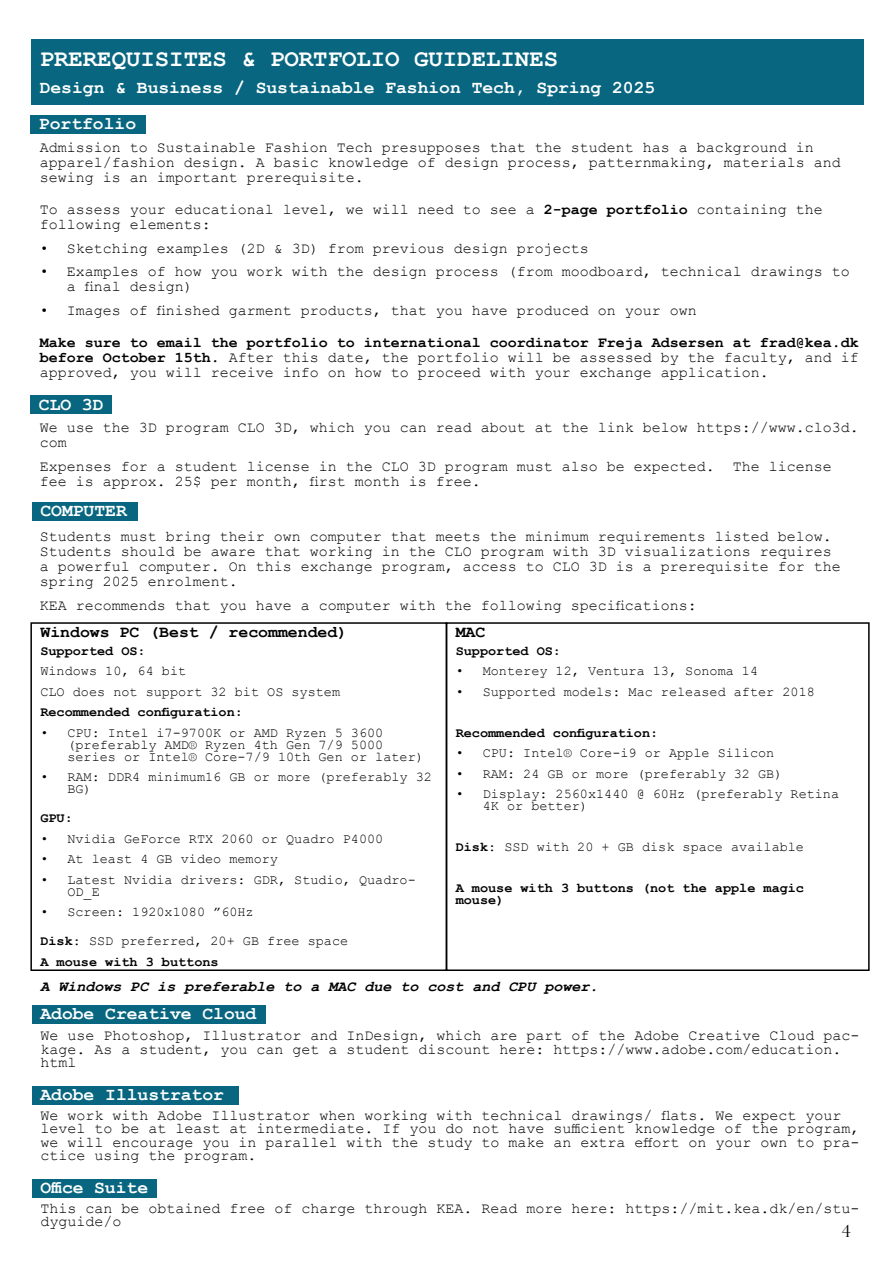
<style>
.page{position:relative;width:893px;height:1263px;background:#fff}
.page>*{position:absolute;margin:0;border:0;box-sizing:border-box;transform-origin:0 0}
.t1{font:700 24px "Courier New";color:#fff}
.t2{font:700 18px "Courier New";color:#fff}
.t3{font:700 16.5px "Courier New";color:#000}
.t4{font:16.5px "Felix Titling";color:#000}
.t5{font:15px/15px "Courier New";color:#000}
.t6{font:italic 700 15px "Courier New";color:#000}
.t7{font:13.5px/12px "Courier New";color:#000}
.t8{font:700 13.5px/12px "Courier New";color:#000}
.s1{font-weight:700}
</style>
<div class="page">
<div style="left:31px;top:40px;width:832px;height:65px;background:#086680"></div>
<div style="left:30px;top:622px;width:417px;height:349px;border:2px solid #000"></div>
<div style="left:446px;top:622px;width:424px;height:349px;border:2px solid #000"></div>
<div style="left:30px;top:115px;width:116px;height:19px;background:#086680"></div>
<div style="left:30px;top:395px;width:82px;height:19px;background:#086680"></div>
<div style="left:32px;top:502px;width:105px;height:19px;background:#086680"></div>
<div style="left:32px;top:1005px;width:234px;height:19px;background:#086680"></div>
<div style="left:32px;top:1086px;width:207px;height:19px;background:#086680"></div>
<div style="left:32px;top:1179px;width:125px;height:19px;background:#086680"></div>
<h1 class="t1" style="left:40px;top:44px;width:520px">PREREQUISITES &amp; PORTFOLIO GUIDELINES</h1>
<p class="t2" style="left:40px;top:76px;width:617px">Design &amp; Business / Sustainable Fashion Tech, Spring 2025</p>
<p class="t2" style="left:39px;top:112px;width:99px">Portfolio</p>
<p class="t5" style="left:40px;top:139px;width:802px">Admission to Sustainable Fashion Tech presupposes that the student has a background in apparel/fashion design. A basic knowledge of design process, patternmaking, materials and sewing is an important prerequisite.</p>
<p class="t5" style="left:40px;top:201px;width:785px">To assess your educational level, we will need to see a <span class="s1">2-page portfolio</span> containing the following elements:</p>
<p class="t5" style="left:40px;top:240px;width:551px">• Sketching examples (2D &amp; 3D) from previous design projects</p>
<p class="t5" style="left:67px;top:263px;width:784px;text-indent:-27px">• Examples of how you work with the design process (from moodboard, technical drawings to a final design)</p>
<p class="t5" style="left:40px;top:302px;width:658px">• Images of finished garment products, that you have produced on your own</p>
<p class="t5" style="left:40px;top:334px;width:821px;text-align:justify"><span class="s1">Make sure to email the portfolio to international coordinator Freja Adsersen at frad@kea.dk before October 15th.</span> After this date, the portfolio will be assessed by the faculty, and if approved, you will receive info on how to proceed with your exchange application.</p>
<p class="t2" style="left:39px;top:393px;width:66px">CLO 3D</p>
<p class="t5" style="left:40px;top:419px;width:820px">We use the 3D program CLO 3D, which you can read about at the link below https://www.clo3d. com</p>
<p class="t5" style="left:40px;top:458px;width:793px">Expenses for a student license in the CLO 3D program must also be expected. The license fee is approx. 25$ per month, first month is free.</p>
<p class="t2" style="left:40px;top:499px;width:88px">COMPUTER</p>
<p class="t5" style="left:40px;top:528px;width:802px">Students must bring their own computer that meets the minimum requirements listed below.<br>Students should be aware that working in the CLO program with 3D visualizations requires a powerful computer. On this exchange program, access to CLO 3D is a prerequisite for the spring 2025 enrolment.</p>
<p class="t5" style="left:40px;top:597px;width:658px">KEA recommends that you have a computer with the following specifications:</p>
<p class="t3" style="left:40px;top:622px;width:308px">Windows PC (Best / recommended)</p>
<p class="t8" style="left:40px;top:644px;width:107px">Supported OS:</p>
<p class="t7" style="left:40px;top:660px;width:301px;line-height:20.5px">Windows 10, 64 bit<br>CLO does not support 32 bit OS system</p>
<p class="t8" style="left:40px;top:706px;width:204px">Recommended configuration:</p>
<p class="t7" style="left:67px;top:726px;width:358px;text-indent:-27px">• CPU: Intel i7-9700K or AMD Ryzen 5 3600 (preferably AMD® Ryzen 4th Gen 7/9 5000 series or Intel® Core-7/9 10th Gen or later)</p>
<p class="t7" style="left:67px;top:771px;width:366px;text-indent:-27px">• RAM: DDR4 minimum16 GB or more (preferably 32<br>BG)</p>
<p class="t8" style="left:40px;top:812px;width:34px">GPU:</p>
<p class="t7" style="left:40px;top:832px;width:344px">• Nvidia GeForce RTX 2060 or Quadro P4000</p>
<p class="t7" style="left:40px;top:853px;width:239px">• At least 4 GB video memory</p>
<p class="t7" style="left:67px;top:873px;width:350px;text-indent:-27px">• Latest Nvidia drivers: GDR, Studio, Quadro-<br>OD_E</p>
<p class="t7" style="left:40px;top:897px;width:309px;line-height:29.1px">• Screen: 1920x1080 ”60Hz<br><span class="s1">Disk</span>: SSD preferred, 20+ GB free space</p>
<p class="t8" style="left:40px;top:955px;width:180px">A mouse with 3 buttons</p>
<p class="t3" style="left:456px;top:622px;width:31px">MAC</p>
<p class="t8" style="left:456px;top:644px;width:107px">Supported OS:</p>
<p class="t7" style="left:456px;top:665px;width:304px">• Monterey 12, Ventura 13, Sonoma 14</p>
<p class="t7" style="left:456px;top:685px;width:361px">• Supported models: Mac released after 2018</p>
<p class="t8" style="left:456px;top:726px;width:204px">Recommended configuration:</p>
<p class="t7" style="left:456px;top:747px;width:320px">• CPU: Intel® Core-i9 or Apple Silicon</p>
<p class="t7" style="left:456px;top:767px;width:328px">• RAM: 24 GB or more (preferably 32 GB)</p>
<p class="t7" style="left:483px;top:788px;width:358px;text-indent:-27px">• Display: 2560x1440 @ 60Hz (preferably Retina<br>4K or better)</p>
<p class="t7" style="left:456px;top:841px;width:350px"><span class="s1">Disk</span>: SSD with 20 + GB disk space available</p>
<p class="t8" style="left:456px;top:882px;width:350px">A mouse with 3 buttons (not the apple magic mouse)</p>
<p class="t6" style="left:40px;top:975px;width:559px">A Windows PC is preferable to a MAC due to cost and CPU power.</p>
<p class="t5" style="left:40px;top:1028px;width:821px;line-height:13.5px">We use Photoshop, Illustrator and InDesign, which are part of the Adobe Creative Cloud pac&shy;kage. As a student, you can get a student discount here: https://www.adobe.com/education. html</p>
<p class="t2" style="left:40px;top:1003px;width:218px">Adobe Creative Cloud</p>
<p class="t2" style="left:40px;top:1084px;width:185px">Adobe Illustrator</p>
<p class="t5" style="left:40px;top:1108px;width:821px;line-height:13.5px">We work with Adobe Illustrator when working with technical drawings/ flats. We expect your level to be at least at intermediate. If you do not have sufficient knowledge of the program, we will encourage you in parallel with the study to make an extra effort on your own to pra&shy;ctice using the program.</p>
<p class="t5" style="left:40px;top:1201px;width:821px;line-height:13.5px">This can be obtained free of charge through KEA. Read more here: https://mit.kea.dk/en/stu&shy;dyguide/o</p>
<p class="t2" style="left:40px;top:1176px;width:109px">Office Suite</p>
<p class="t4" style="left:842px;top:1222px;width:10px">4</p>
</div>
